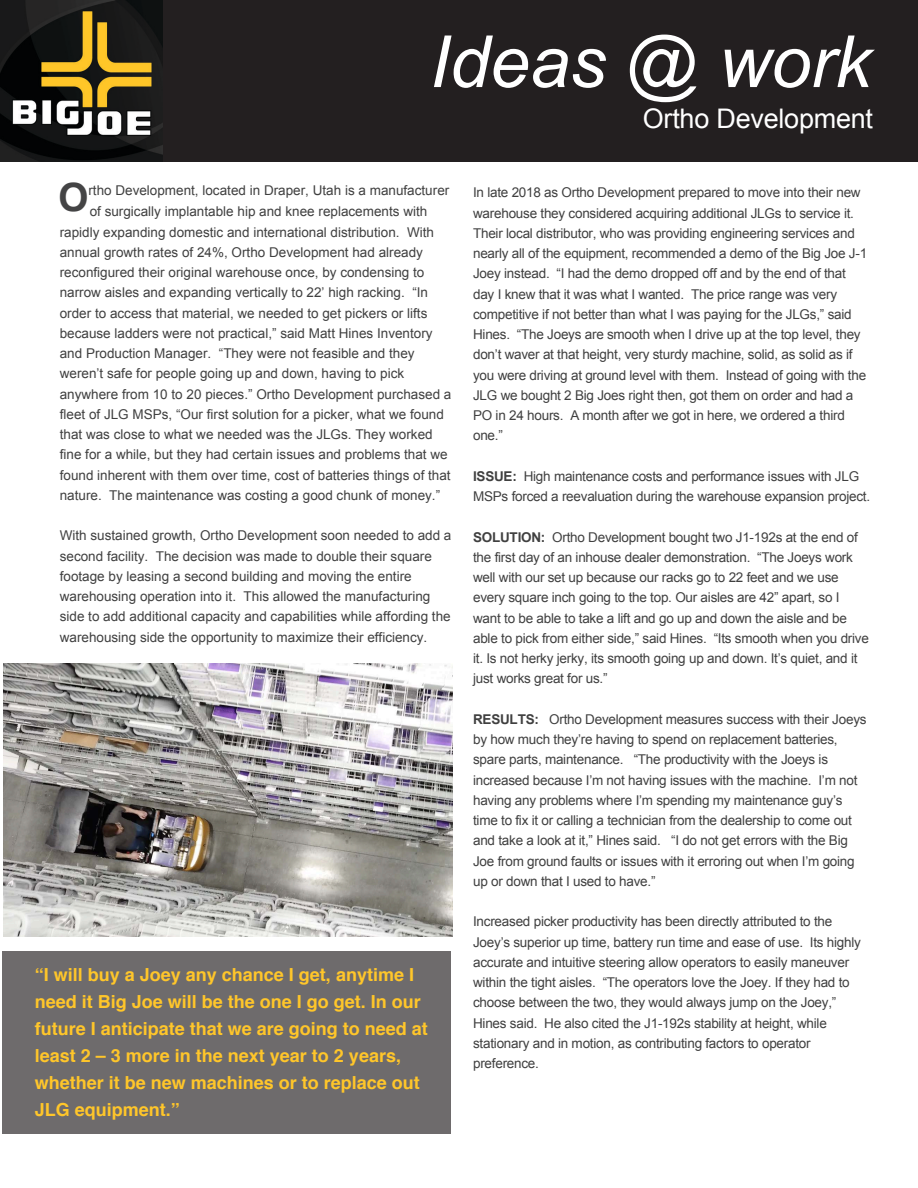
<style>
.page{position:relative;width:918px;height:1188px;background:#fff}
.page>*{position:absolute;margin:0;border:0;box-sizing:border-box;transform-origin:0 0}
.t1{font:italic 72px "Arial";color:#fff}
.t2{font:700 39px "Helvetica";color:#444445}
.t3{font:27px "Arial";letter-spacing:-.01em;color:#fff}
.t4{font:700 18px/27px "Helvetica";color:#ffc62a}
.t5{font:13.5px/20.2px "Arial";letter-spacing:-.02em;color:#404040}
.t6{font:13.5px/20.2px "Arial";color:#404040}
.s1{font-weight:700}
</style>
<div class="page">
<div style="left:0;top:0;width:918px;height:162px;background:#231f20"></div>
<img style="left:0;top:0;width:163px;height:162px">
<div style="left:2px;top:952px;width:449px;height:182px;background:#6e6b6c"></div>
<img style="left:3px;top:663px;width:450px;height:274px">
<h1 class="t1" style="left:430px;top:15px;width:443px">Ideas @ work</h1>
<p class="t2" style="left:58px;top:166px;width:32px">O</p>
<p class="t6" style="left:88px;top:180px;width:362px">rtho Development, located in Draper, Utah is a manufacturer</p>
<p class="t6" style="left:60px;top:202px;width:393px;text-indent:30px">of surgically implantable hip and knee replacements with rapidly expanding domestic and international distribution. With annual growth rates of 24%, Ortho Development had already reconfigured their original warehouse once, by condensing to narrow aisles and expanding vertically to 22’ high racking. “In order to access that material, we needed to get pickers or lifts because ladders were not practical,” said Matt Hines Inventory and Production Manager. “They were not feasible and they weren’t safe for people going up and down, having to pick anywhere from 10 to 20 pieces.” Ortho Development purchased a fleet of JLG MSPs, “Our first solution for a picker, what we found that was close to what we needed was the JLGs. They worked fine for a while, but they had certain issues and problems that we found inherent with them over time, cost of batteries things of that nature. The maintenance was costing a good chunk of money.”</p>
<p class="t6" style="left:60px;top:526px;width:393px">With sustained growth, Ortho Development soon needed to add a second facility. The decision was made to double their square footage by leasing a second building and moving the entire warehousing operation into it. This allowed the manufacturing side to add additional capacity and capabilities while affording the warehousing side the opportunity to maximize their efficiency.</p>
<p class="t4" style="left:35px;top:962px;width:395px">“I will buy a Joey any chance I get, anytime I need it Big Joe will be the one I go get. In our future I anticipate that we are going to need at least 2 – 3 more in the next year to 2 years, whether it be new machines or to replace out JLG equipment.”</p>
<h3 class="t3" style="left:643px;top:101px;width:232px">Ortho Development</h3>
<p class="t5" style="left:473px;top:183px;width:396px">In late 2018 as Ortho Development prepared to move into their new warehouse they considered acquiring additional JLGs to service it.<br>Their local distributor, who was providing engineering services and nearly all of the equipment, recommended a demo of the Big Joe J-1<br>Joey instead. “I had the demo dropped off and by the end of that day I knew that it was what I wanted. The price range was very competitive if not better than what I was paying for the JLGs,” said Hines. “The Joeys are smooth when I drive up at the top level, they don’t waver at that height, very sturdy machine, solid, as solid as if you were driving at ground level with them. Instead of going with the JLG we bought 2 Big Joes right then, got them on order and had a PO in 24 hours. A month after we got in here, we ordered a third one.”</p>
<p class="t5" style="left:473px;top:466px;width:399px"><span class="s1">ISSUE:</span> High maintenance costs and performance issues with JLG<br>MSPs forced a reevaluation during the warehouse expansion project.</p>
<p class="t5" style="left:473px;top:527px;width:397px"><span class="s1">SOLUTION:</span> Ortho Development bought two J1-192s at the end of the first day of an inhouse dealer demonstration. “The Joeys work well with our set up because our racks go to 22 feet and we use every square inch going to the top. Our aisles are 42” apart, so I want to be able to take a lift and go up and down the aisle and be able to pick from either side,” said Hines. “Its smooth when you drive it. Is not herky jerky, its smooth going up and down. It’s quiet, and it just works great for us.”</p>
<p class="t5" style="left:473px;top:709px;width:395px"><span class="s1">RESULTS:</span> Ortho Development measures success with their Joeys by how much they’re having to spend on replacement batteries, spare parts, maintenance. “The productivity with the Joeys is increased because I’m not having issues with the machine. I’m not having any problems where I’m spending my maintenance guy’s time to fix it or calling a technician from the dealership to come out and take a look at it,” Hines said. “I do not get errors with the Big Joe from ground faults or issues with it erroring out when I’m going up or down that I used to have.”</p>
<p class="t5" style="left:473px;top:912px;width:389px">Increased picker productivity has been directly attributed to the Joey’s superior up time, battery run time and ease of use. Its highly accurate and intuitive steering allow operators to easily maneuver within the tight aisles. “The operators love the Joey. If they had to choose between the two, they would always jump on the Joey,” Hines said. He also cited the J1-192s stability at height, while stationary and in motion, as contributing factors to operator preference.</p>
</div>
